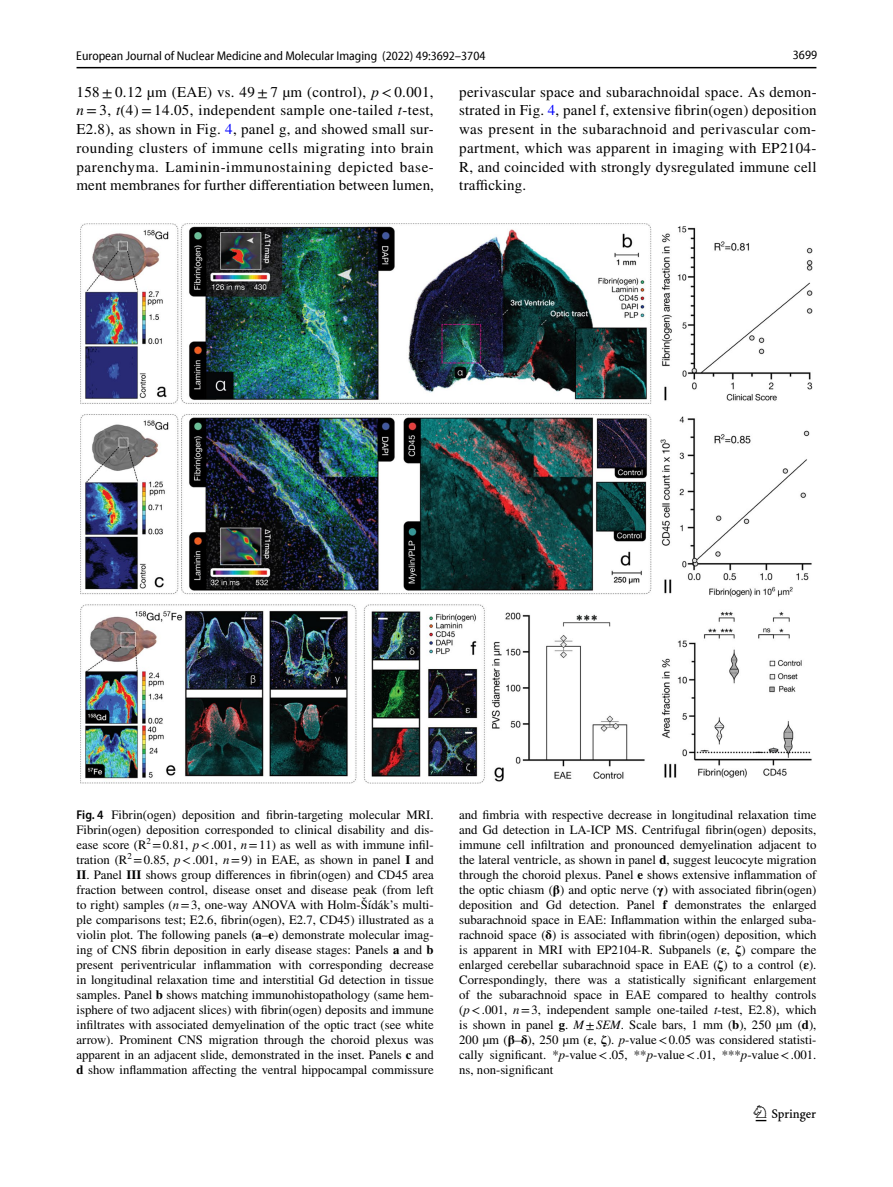
<style>
.page{position:relative;width:893px;height:1187px;background:#fff}
.page>*{position:absolute;margin:0;border:0;box-sizing:border-box;transform-origin:0 0}
.t1{font:22.5px "Springnew Regular 2";color:#000}
.t2{font:15px/18.8px "STIX";letter-spacing:.005em;color:#000;text-align:justify}
.t3{font:12.75px/15px "STIX";color:#000;text-align:justify}
.t4{font:semi-condensed 12.75px "Myriad Pro Unic";color:#000}
.t5{font:12.75px "Myriad Pro Unic Semi Condensed 2";color:#000}
.s1{font-style:italic}
.s2{color:#00f}
.s3{font-family:"Myriad Pro";font-weight:600;font-stretch:semi-condensed}
.s4{font-weight:700}
</style>
<div class="page">
<hr style="left:77px;top:67px;width:739px;height:1px;background:#000">
<img style="left:81px;top:223px;width:731px;height:560px">
<p class="t4" style="left:76px;top:51px;width:411px">European Journal of Nuclear Medicine and Molecular Imaging (2022) 49:3692–3704</p>
<p class="t2" style="left:77px;top:83px;width:359px">158±0.12 µm (EAE) vs. 49±7 µm (control), <span class="s1">p</span>&lt;0.001, <span class="s1">n</span> = 3, <span class="s1">t</span>(4) = 14.05, independent sample one-tailed <span class="s1">t</span>-test, E2.8), as shown in Fig. <span class="s2">4</span>, panel g, and showed small sur&shy;rounding clusters of immune cells migrating into brain parenchyma. Laminin-immunostaining depicted base&shy;ment membranes for further differentiation between lumen,</p>
<p class="t2" style="left:459px;top:83px;width:359px">perivascular space and subarachnoidal space. As demon&shy;strated in Fig. <span class="s2">4</span>, panel f, extensive fibrin(ogen) deposition was present in the subarachnoid and perivascular com&shy;partment, which was apparent in imaging with EP2104- R, and coincided with strongly dysregulated immune cell trafficking.</p>
<p class="t5" style="left:793px;top:50px;width:26px">3699</p>
<p class="t3" style="left:77px;top:807px;width:359px"><span class="s3">Fig. 4</span> Fibrin(ogen) deposition and fibrin-targeting molecular MRI.<br>Fibrin(ogen) deposition corresponded to clinical disability and dis&shy;ease score (R<sup>2</sup> =0.81, <span class="s1">p</span>&lt;.001, <span class="s1">n</span>=11) as well as with immune infil&shy;tration (R<sup>2</sup> =0.85, <span class="s1">p</span>&lt;.001, <span class="s1">n</span>=9) in EAE, as shown in panel <span class="s4">I</span> and <span class="s4">II</span>. Panel <span class="s4">III</span> shows group differences in fibrin(ogen) and CD45 area fraction between control, disease onset and disease peak (from left to right) samples (<span class="s1">n</span>=3, one-way ANOVA with Holm-Šídák’s multi&shy;ple comparisons test; E2.6, fibrin(ogen), E2.7, CD45) illustrated as a violin plot. The following panels (<span class="s4">a</span>–<span class="s4">e</span>) demonstrate molecular imag&shy;ing of CNS fibrin deposition in early disease stages: Panels <span class="s4">a</span> and <span class="s4">b </span>present periventricular inflammation with corresponding decrease in longitudinal relaxation time and interstitial Gd detection in tissue samples. Panel <span class="s4">b</span> shows matching immunohistopathology (same hem&shy;isphere of two adjacent slices) with fibrin(ogen) deposits and immune infiltrates with associated demyelination of the optic tract (see white arrow). Prominent CNS migration through the choroid plexus was apparent in an adjacent slide, demonstrated in the inset. Panels <span class="s4">c</span> and <span class="s4">d</span> show inflammation affecting the ventral hippocampal commissure</p>
<p class="t3" style="left:459px;top:807px;width:359px">and fimbria with respective decrease in longitudinal relaxation time and Gd detection in LA-ICP MS. Centrifugal fibrin(ogen) deposits, immune cell infiltration and pronounced demyelination adjacent to the lateral ventricle, as shown in panel <span class="s4">d</span>, suggest leucocyte migration through the choroid plexus. Panel <span class="s4">e</span> shows extensive inflammation of the optic chiasm (<span class="s4">β</span>) and optic nerve (<span class="s4">γ</span>) with associated fibrin(ogen) deposition and Gd detection. Panel <span class="s4">f</span> demonstrates the enlarged subarachnoid space in EAE: Inflammation within the enlarged suba&shy;rachnoid space (<span class="s4">δ</span>) is associated with fibrin(ogen) deposition, which is apparent in MRI with EP2104-R. Subpanels (<span class="s4">ε</span>, <span class="s4">ζ</span>) compare the enlarged cerebellar subarachnoid space in EAE (<span class="s4">ζ</span>) to a control (<span class="s4">ε</span>).<br>Correspondingly, there was a statistically significant enlargement of the subarachnoid space in EAE compared to healthy controls (<span class="s1">p</span>&lt;.001, <span class="s1">n</span>=3, independent sample one-tailed <span class="s1">t</span>-test, E2.8), which is shown in panel <span class="s4">g</span>. <span class="s1">M</span>±<span class="s1">SEM</span>. Scale bars, 1 mm (<span class="s4">b</span>), 250 µm (<span class="s4">d</span>), 200 µm (<span class="s4">β</span>–<span class="s4">δ</span>), 250 µm (<span class="s4">ε</span>, <span class="s4">ζ</span>). <span class="s1">p</span>-value&lt;0.05 was considered statisti&shy;cally significant. *<span class="s1">p</span>-value&lt;.05, **<span class="s1">p</span>-value&lt;.01, ***<span class="s1">p</span>-value&lt;.001. ns, non-significant</p>
<h1 class="t1" style="left:756px;top:1105px;width:62px">1 3</h1>
</div>
